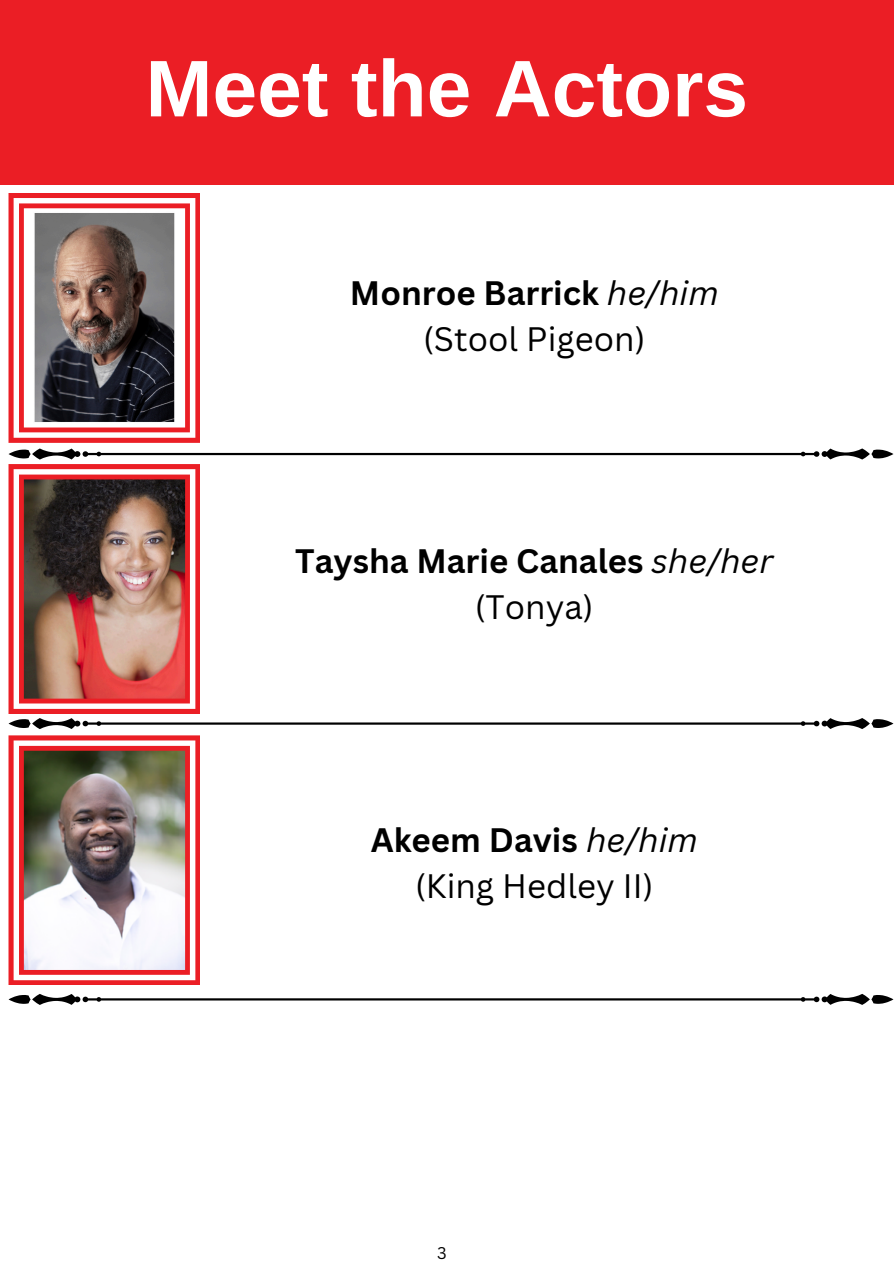
<style>
.page{position:relative;width:894px;height:1264px;background:#fff}
.page>*{position:absolute;margin:0;border:0;box-sizing:border-box;transform-origin:0 0}
.t1{font:700 80.25px "Arimo";color:#fff}
.t2{font:700 33px "Canva Sans";color:#000}
.t3{font:33px "Canva Sans";color:#000}
.t4{font:16.5px "Canva Sans";color:#000}
.s1{font-weight:400;font-style:italic}
</style>
<div class="page">
<div style="left:0;top:0;width:893px;height:184px;background:#eb1e25"></div>
<svg style="left:9px;top:193px;width:191px;height:250px"></svg>
<svg style="left:9px;top:448px;width:884px;height:11px"></svg>
<img style="left:9px;top:464px;width:191px;height:250px">
<img style="left:9px;top:735px;width:191px;height:250px">
<svg style="left:9px;top:718px;width:884px;height:11px"></svg>
<svg style="left:9px;top:993px;width:884px;height:11px"></svg>
<p class="t1" style="left:145px;top:44px;width:604px">Meet the Actors</p>
<p class="t2" style="left:350px;top:270px;width:370px">Monroe Barrick <span class="s1">he/him</span></p>
<p class="t3" style="left:423px;top:316px;width:223px">(Stool Pigeon)</p>
<p class="t2" style="left:295px;top:538px;width:479px">Taysha Marie Canales <span class="s1">she/her</span></p>
<p class="t3" style="left:475px;top:584px;width:120px">(Tonya)</p>
<p class="t2" style="left:370px;top:816px;width:328px">Akeem Davis <span class="s1">he/him</span></p>
<p class="t3" style="left:415px;top:862px;width:240px">(King Hedley II)</p>
<p class="t4" style="left:437px;top:1241px;width:11px">3</p>
</div>
